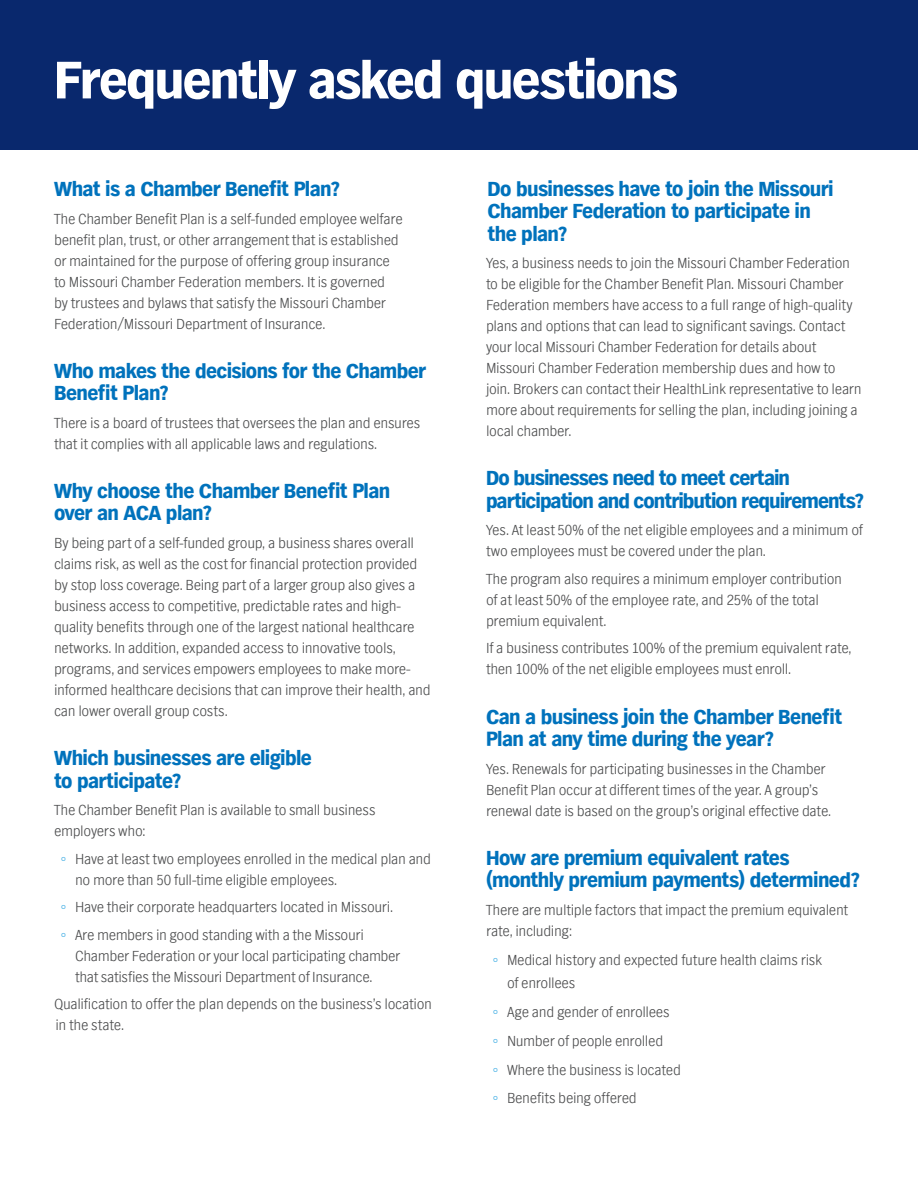
<style>
.page{position:relative;width:918px;height:1188px;background:#fff}
.page>*{position:absolute;margin:0;border:0;box-sizing:border-box;transform-origin:0 0}
.t1{font:900 54.9px "TV Nord EF";letter-spacing:-.035em;color:#fff}
.t2{font:900 21px/22.5px "TV Nord EF";letter-spacing:-.03em;color:#0072bc}
.t3{font:300 15px/21px "TV Nord EF";letter-spacing:-.02em;color:#4b4c4d}
.s1{font-weight:400;color:#56b7e7}
</style>
<div class="page">
<div style="left:0;top:0;width:918px;height:149px;background:#09286d"></div>
<h1 class="t1" style="left:54px;top:48px;width:625px">Frequently asked questions</h1>
<h2 class="t2" style="left:54px;top:178px;width:287px">What is a Chamber Benefit Plan?</h2>
<p class="t3" style="left:54px;top:208px;width:350px">The Chamber Benefit Plan is a self-funded employee welfare benefit plan, trust, or other arrangement that is established or maintained for the purpose of offering group insurance to Missouri Chamber Federation members. It is governed by trustees and bylaws that satisfy the Missouri Chamber Federation/Missouri Department of Insurance.</p>
<h2 class="t2" style="left:54px;top:360px;width:374px">Who makes the decisions for the Chamber<br>Benefit Plan?</h2>
<p class="t3" style="left:54px;top:412px;width:368px">There is a board of trustees that oversees the plan and ensures that it complies with all applicable laws and regulations.</p>
<h2 class="t2" style="left:54px;top:480px;width:338px">Why choose the Chamber Benefit Plan over an ACA plan?</h2>
<p class="t3" style="left:54px;top:533px;width:378px">By being part of a self-funded group, a business shares overall claims risk, as well as the cost for financial protection provided by stop loss coverage. Being part of a larger group also gives a business access to competitive, predictable rates and high&shy;quality benefits through one of the largest national healthcare networks. In addition, expanded access to innovative tools, programs, and services empowers employees to make more&shy;informed healthcare decisions that can improve their health, and can lower overall group costs.</p>
<h2 class="t2" style="left:54px;top:748px;width:259px">Which businesses are eligible to participate?</h2>
<p class="t3" style="left:54px;top:800px;width:323px">The Chamber Benefit Plan is available to small business employers who:</p>
<p class="t3" style="left:75px;top:848px;width:358px;text-indent:-14px"><span class="s1">◦</span> Have at least two employees enrolled in the medical plan and no more than 50 full-time eligible employees.</p>
<p class="t3" style="left:62px;top:894px;width:333px;line-height:27.5px"><span class="s1">◦</span> Have their corporate headquarters located in Missouri. <span class="s1">◦</span> Are members in good standing with a the Missouri</p>
<p class="t3" style="left:75px;top:945px;width:327px">Chamber Federation or your local participating chamber that satisfies the Missouri Department of Insurance.</p>
<p class="t3" style="left:54px;top:994px;width:379px">Qualification to offer the plan depends on the business’s location in the state.</p>
<h2 class="t2" style="left:488px;top:178px;width:348px">Do businesses have to join the Missouri<br>Chamber Federation to participate in the plan?</h2>
<p class="t3" style="left:486px;top:253px;width:377px">Yes, a business needs to join the Missouri Chamber Federation to be eligible for the Chamber Benefit Plan. Missouri Chamber Federation members have access to a full range of high-quality plans and options that can lead to significant savings. Contact your local Missouri Chamber Federation for details about Missouri Chamber Federation membership dues and how to join. Brokers can contact their HealthLink representative to learn more about requirements for selling the plan, including joining a local chamber.</p>
<h2 class="t2" style="left:486px;top:468px;width:380px">Do businesses need to meet certain participation and contribution requirements?</h2>
<p class="t3" style="left:486px;top:520px;width:378px">Yes. At least 50% of the net eligible employees and a minimum of two employees must be covered under the plan.</p>
<p class="t3" style="left:486px;top:569px;width:358px">The program also requires a minimum employer contribution of at least 50% of the employee rate, and 25% of the total premium equivalent.</p>
<p class="t3" style="left:486px;top:638px;width:367px">If a business contributes 100% of the premium equivalent rate, then 100% of the net eligible employees must enroll.</p>
<h2 class="t2" style="left:486px;top:706px;width:358px">Can a business join the Chamber Benefit<br>Plan at any time during the year?</h2>
<p class="t3" style="left:486px;top:758px;width:347px">Yes. Renewals for participating businesses in the Chamber<br>Benefit Plan occur at different times of the year. A group’s renewal date is based on the group’s original effective date.</p>
<h2 class="t2" style="left:486px;top:847px;width:376px">How are premium equivalent rates (monthly premium payments) determined?</h2>
<p class="t3" style="left:486px;top:899px;width:364px">There are multiple factors that impact the premium equivalent rate, including:</p>
<p class="t3" style="left:507px;top:949px;width:316px;line-height:22.5px;text-indent:-14px"><span class="s1">◦</span> Medical history and expected future health claims risk of enrollees</p>
<p class="t3" style="left:494px;top:997px;width:189px;line-height:29px"><span class="s1">◦</span> Age and gender of enrollees<br><span class="s1">◦</span> Number of people enrolled<br><span class="s1">◦</span> Where the business is located <span class="s1">◦</span> Benefits being offered</p>
</div>
